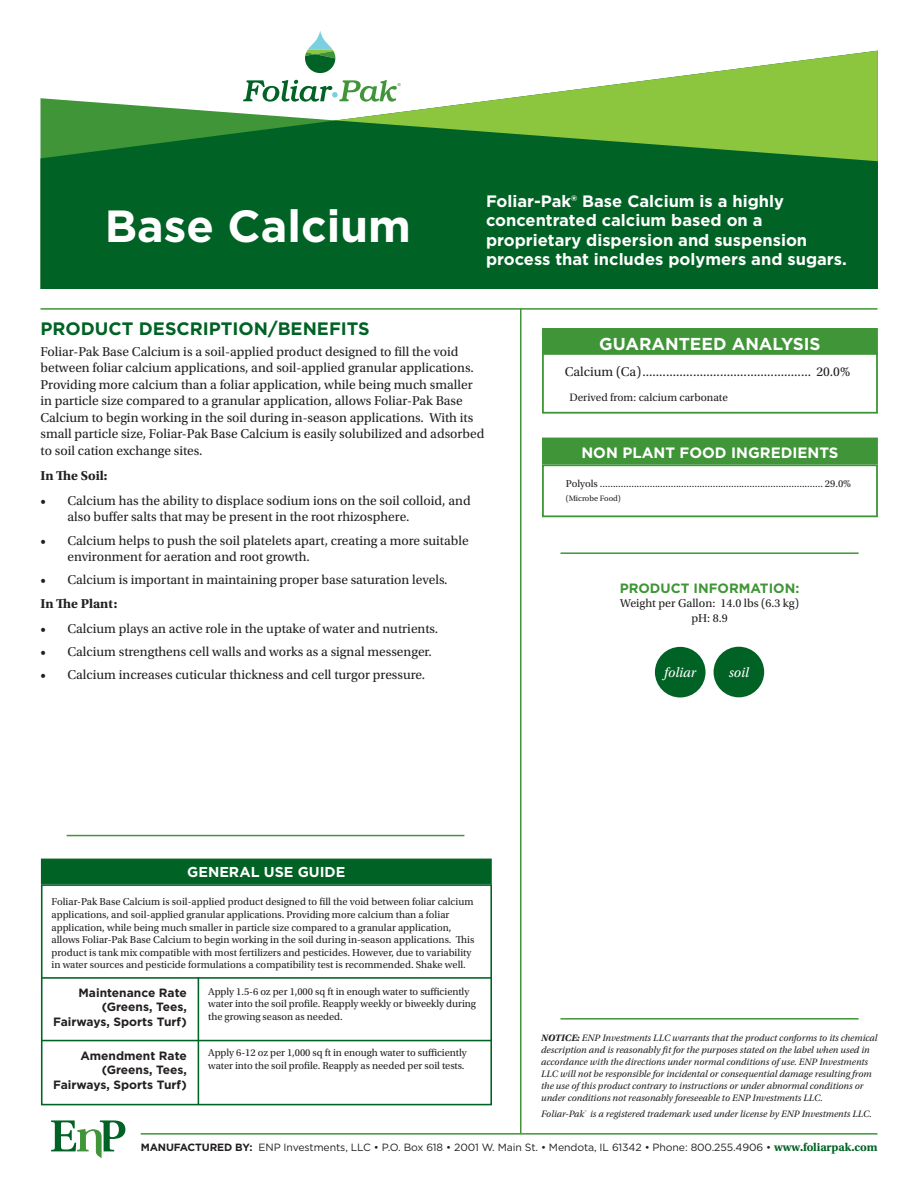
<style>
.page{position:relative;width:918px;height:1188px;background:#fff}
.page>*{position:absolute;margin:0;border:0;box-sizing:border-box;transform-origin:0 0}
.t1{font:700 45px "Gotham";color:#fff}
.t2{font:700 18px "Gotham";color:#006224}
.t3{font:700 17.25px "Gotham";color:#fff}
.t4{font:700 16.5px/19.5px "Gotham";color:#fff}
.t5{font:700 15px "Gotham";color:#fff}
.t6{font:700 14.4px "Gotham";color:#fff}
.t7{font:italic 14.1px "Utopia Std";color:#fff}
.t8{font:13.5px/16.5px "Utopia Std";color:#231f20}
.t9{font:700 13.5px "Utopia Std";color:#231f20}
.t10{font:700 13.5px "Gotham";color:#3f9537}
.t11{font:700 12px/14.4px "Gotham";color:#231f20;text-align:right}
.t12{font:12px "Utopia Std";color:#231f20}
.t13{font:11.25px "Utopia Std";color:#231f20}
.t14{font:10.5px/12.6px "Utopia Std";color:#231f20}
.t15{font:10.5px "Gotham";letter-spacing:-.01em;color:#231f20}
.t16{font:italic 9.75px/12px "Utopia Std";color:#231f20}
.t17{font:8.25px "Utopia Std";color:#231f20}
.s1{font-weight:700}
.s2{font-family:"Utopia Std";font-weight:700;font-size:12px;color:#006224}
</style>
<div class="page">
<svg style="left:40px;top:55px;width:296px;height:234px;fill:#006224"></svg>
<svg style="left:336px;top:51px;width:542px;height:238px;background:#438e47"></svg>
<svg style="left:305px;top:31px;width:30px;height:42px"></svg>
<svg style="left:243px;top:80px;width:158px;height:22px"></svg>
<hr style="left:40px;top:308px;width:838px;height:2px;background:#3f9537">
<hr style="left:520px;top:309px;width:1px;height:825px;background:#3f9537">
<hr style="left:141px;top:1133px;width:737px;height:2px;background:#3f9537">
<svg style="left:51px;top:1120px;width:74px;height:38px"></svg>
<hr style="left:561px;top:1018px;width:298px;height:2px;background:#3f9537">
<div style="left:714px;top:647px;width:50px;height:50px;background:#006224;border-radius:50%"></div>
<div style="left:655px;top:647px;width:51px;height:50px;background:#006224;border-radius:50%"></div>
<hr style="left:561px;top:552px;width:298px;height:2px;background:#3f9537">
<div style="left:542px;top:464px;width:336px;height:53px;background:#fff;border:2px solid #3f9537"></div>
<div style="left:542px;top:438px;width:336px;height:26px;background:#3f9537"></div>
<div style="left:542px;top:352px;width:336px;height:62px;background:#fff;border:2px solid #3f9537"></div>
<div style="left:542px;top:328px;width:336px;height:27px;background:#3f9537;border:2px solid #3f9537"></div>
<hr style="left:67px;top:835px;width:397px;height:1px;background:#3f9537">
<div style="left:41px;top:859px;width:451px;height:25px;background:#006224"></div>
<div style="left:41px;top:884px;width:451px;height:221px;border:2px solid #006224"></div>
<hr style="left:198px;top:977px;width:1px;height:127px;background:#006224">
<hr style="left:41px;top:977px;width:450px;height:2px;background:#006224">
<hr style="left:42px;top:1040px;width:450px;height:1px;background:#006224">
<p class="t1" style="left:105px;top:196px;width:308px">Base Calcium</p>
<p class="t4" style="left:486px;top:191px;width:362px">Foliar-Pak® Base Calcium is a highly concentrated calcium based on a proprietary dispersion and suspension process that includes polymers and sugars.</p>
<p class="t2" style="left:40px;top:317px;width:331px">PRODUCT DESCRIPTION/BENEFITS</p>
<p class="t8" style="left:40px;top:343px;width:446px">Foliar-Pak Base Calcium is a soil-applied product designed to fill the void between foliar calcium applications, and soil-applied granular applications.<br>Providing more calcium than a foliar application, while being much smaller in particle size compared to a granular application, allows Foliar-Pak Base Calcium to begin working in the soil during in-season applications. With its small particle size, Foliar-Pak Base Calcium is easily solubilized and adsorbed to soil cation exchange sites.</p>
<p class="t9" style="left:40px;top:468px;width:68px">In The Soil:</p>
<p class="t8" style="left:68px;top:493px;width:405px;text-indent:-27px">• Calcium has the ability to displace sodium ions on the soil colloid, and also buffer salts that may be present in the root rhizosphere.</p>
<p class="t8" style="left:68px;top:532px;width:403px;text-indent:-27px">• Calcium helps to push the soil platelets apart, creating a more suitable environment for aeration and root growth.</p>
<p class="t8" style="left:40px;top:572px;width:409px">• Calcium is important in maintaining proper base saturation levels.</p>
<p class="t9" style="left:40px;top:595px;width:78px">In The Plant:</p>
<p class="t8" style="left:40px;top:620px;width:399px">• Calcium plays an active role in the uptake of water and nutrients.</p>
<p class="t8" style="left:40px;top:644px;width:393px">• Calcium strengthens cell walls and works as a signal messenger.</p>
<p class="t8" style="left:40px;top:667px;width:386px">• Calcium increases cuticular thickness and cell turgor pressure.</p>
<p class="t3" style="left:599px;top:332px;width:223px">GUARANTEED ANALYSIS</p>
<p class="t8" style="left:565px;top:364px;width:287px">Calcium (Ca).................................................. 20.0%</p>
<p class="t13" style="left:569px;top:391px;width:160px">Derived from: calcium carbonate</p>
<p class="t5" style="left:581px;top:442px;width:259px">NON PLANT FOOD INGREDIENTS</p>
<p class="t14" style="left:566px;top:478px;width:287px">Polyols ..................................................................................... 29.0%</p>
<p class="t17" style="left:566px;top:494px;width:57px">(Microbe Food)</p>
<p class="t10" style="left:620px;top:579px;width:181px">PRODUCT INFORMATION:</p>
<p class="t12" style="left:620px;top:597px;width:180px">Weight per Gallon: 14.0 lbs (6.3 kg)</p>
<p class="t12" style="left:691px;top:611px;width:38px">pH: 8.9</p>
<p class="t7" style="left:664px;top:665px;width:34px">foliar</p>
<p class="t7" style="left:729px;top:665px;width:22px">soil</p>
<p class="t6" style="left:187px;top:863px;width:160px">GENERAL USE GUIDE</p>
<p class="t14" style="left:52px;top:896px;width:424px">Foliar-Pak Base Calcium is soil-applied product designed to fill the void between foliar calcium applications, and soil-applied granular applications. Providing more calcium than a foliar application, while being much smaller in particle size compared to a granular application, allows Foliar-Pak Base Calcium to begin working in the soil during in-season applications. This product is tank mix compatible with most fertilizers and pesticides. However, due to variability in water sources and pesticide formulations a compatibility test is recommended. Shake well.</p>
<p class="t11" style="left:79px;top:985px;width:110px">Maintenance Rate</p>
<p class="t11" style="left:53px;top:1000px;width:135px">(Greens, Tees,<br>Fairways, Sports Turf)</p>
<p class="t11" style="left:80px;top:1048px;width:108px">Amendment Rate</p>
<p class="t11" style="left:53px;top:1063px;width:135px">(Greens, Tees,<br>Fairways, Sports Turf)</p>
<p class="t14" style="left:208px;top:985px;width:269px">Apply 1.5-6 oz per 1,000 sq ft in enough water to sufficiently water into the soil profile. Reapply weekly or biweekly during the growing season as needed.</p>
<p class="t14" style="left:208px;top:1047px;width:260px">Apply 6-12 oz per 1,000 sq ft in enough water to sufficiently water into the soil profile. Reapply as needed per soil tests.</p>
<p class="t16" style="left:541px;top:1032px;width:338px"><span class="s1">NOTICE:</span> ENP Investments LLC warrants that the product conforms to its chemical description and is reasonably fit for the purposes stated on the label when used in accordance with the directions under normal conditions of use. ENP Investments LLC will not be responsible for incidental or consequential damage resulting from the use of this product contrary to instructions or under abnormal conditions or under conditions not reasonably foreseeable to ENP Investments LLC.</p>
<p class="t16" style="left:541px;top:1108px;width:332px">Foliar-Pak<sup>®</sup> is a registered trademark used under license by ENP Investments LLC.</p>
<p class="t15" style="left:141px;top:1141px;width:738px"><span class="s1">MANUFACTURED BY:</span> ENP Investments, LLC • P.O. Box 618 • 2001 W. Main St. • Mendota, IL 61342 • Phone: 800.255.4906 • <span class="s2">www.foliarpak.com</span></p>
</div>
